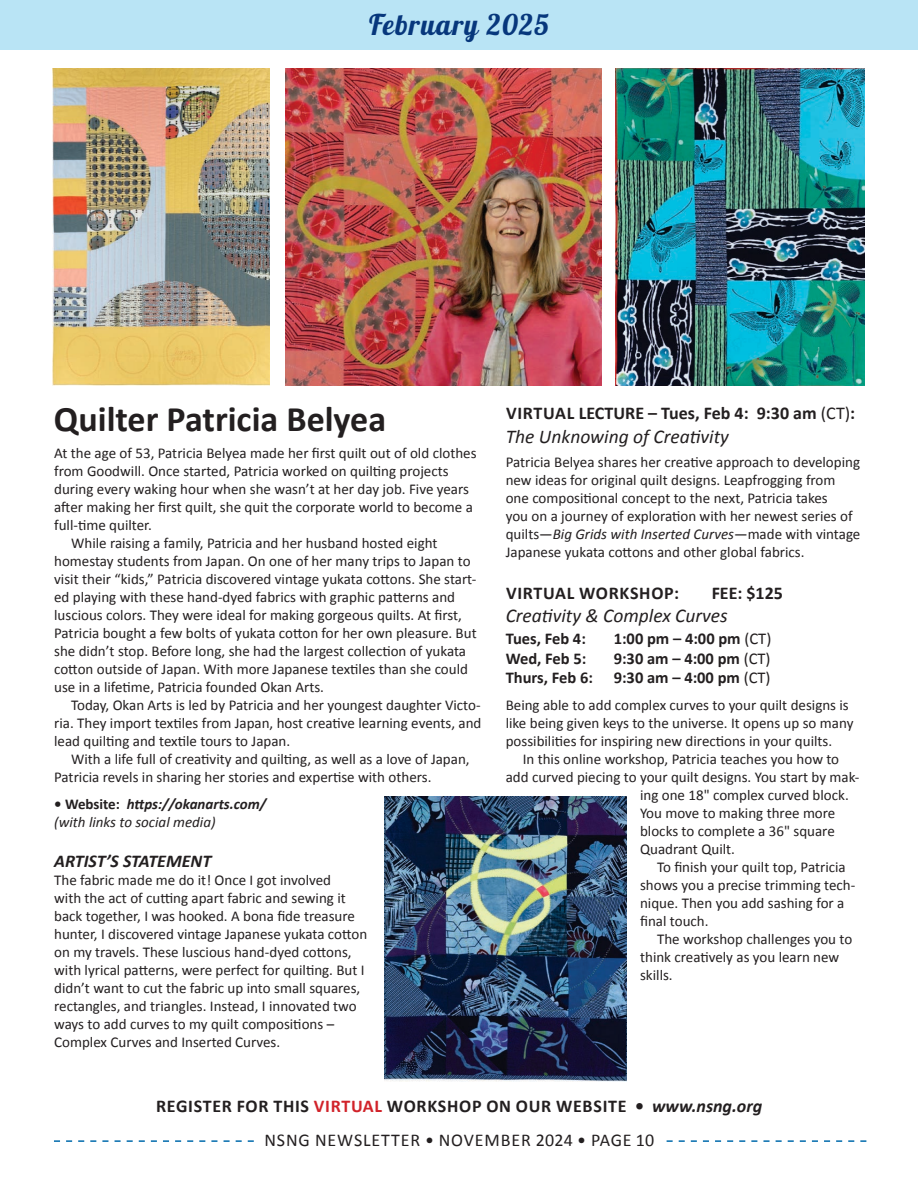
<style>
.page{position:relative;width:918px;height:1188px;background:#fff}
.page>*{position:absolute;margin:0;border:0;box-sizing:border-box;transform-origin:0 0}
.t1{font:700 36px "Calibri";color:#231f20}
.t2{font:28.5px "Lobster 1.4";letter-spacing:.04em;color:#07377c}
.t3{font:italic 19.5px "Calibri";color:#231f20}
.t4{font:700 18px "Calibri";letter-spacing:.04em;color:#231f20}
.t5{font:700 18px "Calibri";color:#231f20}
.t6{font:18px "Calibri";letter-spacing:.05em;color:#231f20}
.t7{font:italic 700 18px "Calibri";color:#231f20}
.t8{font:700 16.5px "Calibri";color:#231f20}
.t9{font:15px/18px "Calibri";color:#231f20}
.t10{font:italic 15px/18px "Calibri";color:#231f20}
.s1{font-weight:700;font-style:normal}
.s2{font-weight:700}
.s3{font-weight:400}
.s4{font-style:italic}
.s5{color:#d1232a}
</style>
<div class="page">
<div style="left:0;top:0;width:918px;height:50px;background:#b9e4f5"></div>
<img style="left:616px;top:68px;width:248px;height:318px">
<img style="left:286px;top:68px;width:316px;height:318px">
<svg style="left:54px;top:1140px;width:200px;height:2px"></svg>
<svg style="left:667px;top:1140px;width:199px;height:2px"></svg>
<img style="left:53px;top:68px;width:216px;height:318px">
<img style="left:384px;top:797px;width:243px;height:284px">
<h2 class="t2" style="left:369px;top:7px;width:181px">February 2025</h2>
<h1 class="t1" style="left:54px;top:396px;width:334px">Quilter Patricia Belyea</h1>
<p class="t9" style="left:54px;top:445px;width:424px">At the age of 53, Patricia Belyea made her first quilt out of old clothes</p>
<p class="t9" style="left:54px;top:463px;width:396px">from Goodwill. Once started, Patricia worked on quilting projects</p>
<p class="t9" style="left:54px;top:481px;width:416px">during every waking hour when she wasn’t at her day job. Five years</p>
<p class="t9" style="left:54px;top:499px;width:420px">after making her first quilt, she quit the corporate world to become a</p>
<p class="t9" style="left:54px;top:517px;width:99px">full-time quilter.</p>
<p class="t9" style="left:71px;top:535px;width:368px">While raising a family, Patricia and her husband hosted eight</p>
<p class="t9" style="left:54px;top:553px;width:418px">homestay students from Japan. On one of her many trips to Japan to</p>
<p class="t9" style="left:54px;top:571px;width:424px">visit their “kids,” Patricia discovered vintage yukata cottons. She start-</p>
<p class="t9" style="left:54px;top:589px;width:402px">ed playing with these hand-dyed fabrics with graphic patterns and</p>
<p class="t9" style="left:54px;top:607px;width:409px">luscious colors. They were ideal for making gorgeous quilts. At first,</p>
<p class="t9" style="left:54px;top:625px;width:424px">Patricia bought a few bolts of yukata cotton for her own pleasure. But</p>
<p class="t9" style="left:54px;top:643px;width:413px">she didn’t stop. Before long, she had the largest collection of yukata</p>
<p class="t9" style="left:54px;top:661px;width:415px">cotton outside of Japan. With more Japanese textiles than she could</p>
<p class="t9" style="left:54px;top:679px;width:271px">use in a lifetime, Patricia founded Okan Arts.</p>
<p class="t9" style="left:71px;top:697px;width:411px">Today, Okan Arts is led by Patricia and her youngest daughter Victo-</p>
<p class="t9" style="left:54px;top:715px;width:429px">ria. They import textiles from Japan, host creative learning events, and</p>
<p class="t9" style="left:54px;top:733px;width:238px">lead quilting and textile tours to Japan.</p>
<p class="t9" style="left:71px;top:751px;width:400px">With a life full of creativity and quilting, as well as a love of Japan,</p>
<p class="t9" style="left:54px;top:769px;width:379px">Patricia revels in sharing her stories and expertise with others.</p>
<p class="t10" style="left:54px;top:795px;width:214px"><span class="s1">• Website:</span> <span class="s2">https://okanarts.com/ </span>(with links to social media)</p>
<p class="t7" style="left:54px;top:850px;width:159px">ARTIST’S STATEMENT</p>
<p class="t9" style="left:54px;top:871px;width:315px">The fabric made me do it! Once I got involved<br>with the act of cutting apart fabric and sewing it back together, I was hooked. A bona fide treasure hunter, I discovered vintage Japanese yukata cotton on my travels. These luscious hand-dyed cottons, with lyrical patterns, were perfect for quilting. But I didn’t want to cut the fabric up into small squares, rectangles, and triangles. Instead, I innovated two ways to add curves to my quilt compositions – Complex Curves and Inserted Curves.</p>
<p class="t5" style="left:506px;top:402px;width:351px">VIRTUAL LECTURE – Tues, Feb 4: 9:30 am <span class="s3">(CT)</span>:</p>
<h3 class="t3" style="left:506px;top:423px;width:225px">The Unknowing of Creativity</h3>
<p class="t9" style="left:506px;top:453px;width:356px">Patricia Belyea shares her creative approach to developing new ideas for original quilt designs. Leapfrogging from one compositional concept to the next, Patricia takes<br>you on a journey of exploration with her newest series of quilts—<span class="s4">Big Grids with Inserted Curves</span>—made with vintage Japanese yukata cottons and other global fabrics.</p>
<p class="t4" style="left:506px;top:582px;width:175px">VIRTUAL WORKSHOP:</p>
<p class="t4" style="left:712px;top:582px;width:73px">FEE: $125</p>
<h3 class="t3" style="left:506px;top:602px;width:224px">Creativity &amp; Complex Curves</h3>
<p class="t8" style="left:506px;top:628px;width:82px">Tues, Feb 4:</p>
<p class="t8" style="left:614px;top:628px;width:159px">1:00 pm – 4:00 pm <span class="s3">(CT)</span></p>
<p class="t8" style="left:506px;top:648px;width:82px">Wed, Feb 5:</p>
<p class="t8" style="left:614px;top:648px;width:158px">9:30 am – 4:00 pm <span class="s3">(CT)</span></p>
<p class="t8" style="left:506px;top:667px;width:89px">Thurs, Feb 6:</p>
<p class="t8" style="left:614px;top:667px;width:158px">9:30 am – 4:00 pm <span class="s3">(CT)</span></p>
<p class="t9" style="left:506px;top:697px;width:349px">Being able to add complex curves to your quilt designs is like being given keys to the universe. It opens up so many possibilities for inspiring new directions in your quilts.</p>
<p class="t9" style="left:523px;top:751px;width:318px">In this online workshop, Patricia teaches you how to</p>
<p class="t9" style="left:506px;top:769px;width:355px">add curved piecing to your quilt designs. You start by mak-</p>
<p class="t9" style="left:640px;top:787px;width:210px">ing one 18" complex curved block.</p>
<p class="t9" style="left:640px;top:805px;width:197px">You move to making three more</p>
<p class="t9" style="left:640px;top:823px;width:196px">blocks to complete a 36" square</p>
<p class="t9" style="left:640px;top:841px;width:96px">Quadrant Quilt.</p>
<p class="t9" style="left:657px;top:859px;width:190px">To finish your quilt top, Patricia</p>
<p class="t9" style="left:640px;top:877px;width:217px">shows you a precise trimming tech-</p>
<p class="t9" style="left:640px;top:895px;width:206px">nique. Then you add sashing for a</p>
<p class="t9" style="left:640px;top:913px;width:70px">final touch.</p>
<p class="t9" style="left:657px;top:931px;width:197px">The workshop challenges you to</p>
<p class="t9" style="left:640px;top:949px;width:201px">think creatively as you learn new</p>
<p class="t9" style="left:640px;top:967px;width:34px">skills.</p>
<p class="t4" style="left:156px;top:1094px;width:608px">REGISTER FOR THIS <span class="s5">VIRTUAL</span> WORKSHOP ON OUR WEBSITE • <span class="s4">www.nsng.org</span></p>
<p class="t6" style="left:264px;top:1129px;width:391px">NSNG NEWSLETTER • NOVEMBER 2024 • PAGE 10</p>
</div>
